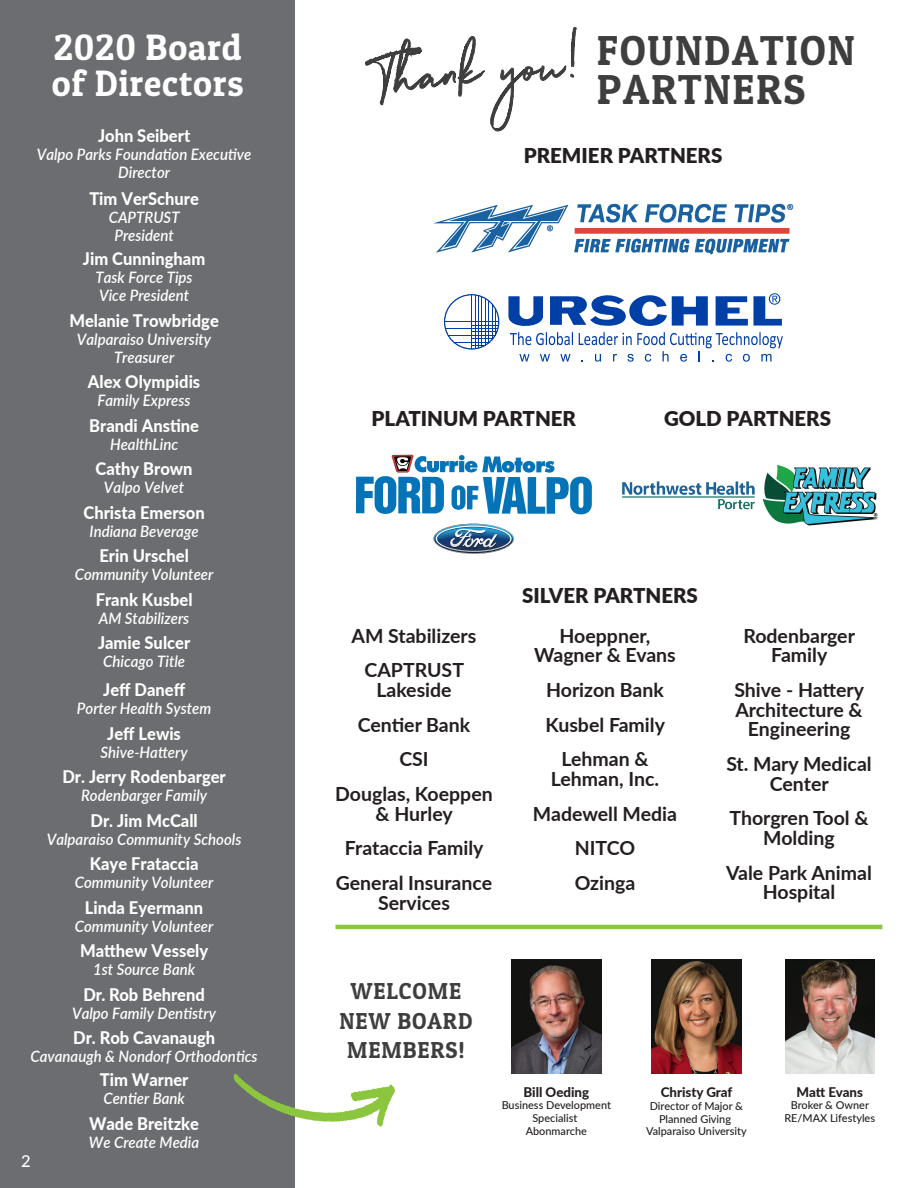
<style>
.page{position:relative;width:918px;height:1188px;background:#fff}
.page>*{position:absolute;margin:0;border:0;box-sizing:border-box;transform-origin:0 0}
.t1{font:62.1px "Northwell";color:#3e3e3f}
.t2{font:42px/38.2px "Patua One";letter-spacing:.04em;color:#3e3e3f}
.t3{font:36.9px/36.2px "Patua One";letter-spacing:.02em;color:#fff}
.t4{font:23.1px/29.4px "Patua One";letter-spacing:.04em;color:#3e3e3f;text-align:center}
.t5{font:900 20.4px "Lato";color:#231f20}
.t6{font:700 19.5px/34.7px "Lato";color:#231f20;text-align:center}
.t7{font:800 17.4px "Lato";color:#fff;scale:.95 1}
.t8{font:500 16.5px "Lato";color:#fff}
.t9{font:italic 600 15.75px/18px "Lato";color:#fff;text-align:center;scale:.95 1}
.t10{font:800 13.35px "Lato";color:#231f20}
.t11{font:500 10.95px/12.6px "Lato";color:#231f20;text-align:center}
</style>
<div class="page">
<div style="left:0;top:0;width:295px;height:1188px;background:#6c6d70"></div>
<img style="left:512px;top:959px;width:89px;height:115px">
<img style="left:652px;top:959px;width:89px;height:115px">
<img style="left:785px;top:959px;width:89px;height:115px">
<svg style="left:365px;top:27px;width:212px;height:104px"></svg>
<svg style="left:433px;top:524px;width:81px;height:30px"></svg>
<svg style="left:356px;top:455px;width:236px;height:59px"></svg>
<svg style="left:444px;top:294px;width:55px;height:56px"></svg>
<svg style="left:508px;top:293px;width:275px;height:69px"></svg>
<img style="left:762px;top:465px;width:116px;height:61px">
<svg style="left:233px;top:1074px;width:162px;height:53px"></svg>
<hr style="left:335px;top:925px;width:547px;height:4px;background:#8bc63e">
<svg style="left:574px;top:204px;width:219px;height:51px"></svg>
<svg style="left:434px;top:205px;width:134px;height:48px"></svg>
<img style="left:622px;top:481px;width:133px;height:29px">
<h3 class="t3" style="left:52px;top:28px;width:193px">2020 Board of Directors</h3>
<p class="t7" style="left:98px;top:123px;width:99px">John Seibert</p>
<p class="t9" style="left:37px;top:145px;width:227px">Valpo Parks Foundation Executive<br>Director</p>
<p class="t7" style="left:89px;top:186px;width:117px">Tim VerSchure</p>
<p class="t9" style="left:109px;top:208px;width:76px">CAPTRUST<br>President</p>
<p class="t7" style="left:83px;top:246px;width:130px">Jim Cunningham</p>
<p class="t9" style="left:96px;top:268px;width:104px;text-align:left">Task Force Tips<br>Vice President</p>
<p class="t7" style="left:69px;top:307px;width:159px">Melanie Trowbridge</p>
<p class="t9" style="left:77px;top:329px;width:143px">Valparaiso University<br>Treasurer</p>
<p class="t7" style="left:88px;top:369px;width:120px">Alex Olympidis</p>
<p class="t9" style="left:98px;top:391px;width:99px">Family Express</p>
<p class="t7" style="left:89px;top:412px;width:117px">Brandi Anstine</p>
<p class="t9" style="left:110px;top:434px;width:73px">HealthLinc</p>
<p class="t7" style="left:96px;top:456px;width:104px">Cathy Brown</p>
<p class="t9" style="left:104px;top:478px;width:86px">Valpo Velvet</p>
<p class="t7" style="left:84px;top:499px;width:129px">Christa Emerson</p>
<p class="t9" style="left:90px;top:521px;width:116px">Indiana Beverage</p>
<p class="t7" style="left:99px;top:543px;width:96px">Erin Urschel</p>
<p class="t9" style="left:75px;top:565px;width:147px">Community Volunteer</p>
<p class="t7" style="left:96px;top:586px;width:103px">Frank Kusbel</p>
<p class="t9" style="left:99px;top:608px;width:97px">AM Stabilizers</p>
<p class="t7" style="left:98px;top:630px;width:99px">Jamie Sulcer</p>
<p class="t9" style="left:103px;top:652px;width:88px">Chicago Title</p>
<p class="t7" style="left:103px;top:677px;width:88px">Jeff Daneff</p>
<p class="t9" style="left:77px;top:699px;width:143px">Porter Health System</p>
<p class="t7" style="left:107px;top:721px;width:79px">Jeff Lewis</p>
<p class="t9" style="left:101px;top:742px;width:93px">Shive-Hattery</p>
<p class="t7" style="left:62px;top:764px;width:174px">Dr. Jerry Rodenbarger</p>
<p class="t9" style="left:81px;top:786px;width:134px">Rodenbarger Family</p>
<p class="t7" style="left:91px;top:808px;width:114px">Dr. Jim McCall</p>
<p class="t9" style="left:47px;top:829px;width:206px">Valparaiso Community Schools</p>
<p class="t7" style="left:90px;top:851px;width:116px">Kaye Frataccia</p>
<p class="t9" style="left:75px;top:873px;width:147px">Community Volunteer</p>
<p class="t7" style="left:85px;top:895px;width:126px">Linda Eyermann</p>
<p class="t9" style="left:75px;top:916px;width:147px">Community Volunteer</p>
<p class="t7" style="left:80px;top:938px;width:136px">Matthew Vessely</p>
<p class="t9" style="left:93px;top:960px;width:109px">1st Source Bank</p>
<p class="t7" style="left:83px;top:982px;width:129px">Dr. Rob Behrend</p>
<p class="t9" style="left:72px;top:1003px;width:153px">Valpo Family Dentistry</p>
<p class="t7" style="left:73px;top:1025px;width:151px">Dr. Rob Cavanaugh</p>
<p class="t9" style="left:31px;top:1047px;width:241px">Cavanaugh &amp; Nondorf Orthodontics</p>
<p class="t7" style="left:100px;top:1067px;width:95px">Tim Warner</p>
<p class="t9" style="left:103px;top:1089px;width:87px">Centier Bank</p>
<p class="t7" style="left:89px;top:1111px;width:117px">Wade Breitzke</p>
<p class="t9" style="left:89px;top:1132px;width:118px">We Create Media</p>
<p class="t8" style="left:21px;top:1149px;width:11px">2</p>
<h1 class="t1" style="left:372px;top:33px;width:206px;rotate:-4deg">Thank you!</h1>
<h2 class="t2" style="left:597px;top:31px;width:260px">FOUNDATION<br>PARTNERS</h2>
<p class="t5" style="left:524px;top:140px;width:200px">PREMIER PARTNERS</p>
<p class="t5" style="left:372px;top:403px;width:206px">PLATINUM PARTNER</p>
<p class="t5" style="left:664px;top:403px;width:169px">GOLD PARTNERS</p>
<p class="t6" style="left:352px;top:618px;width:126px">AM Stabilizers<br>CAPTRUST</p>
<p class="t6" style="left:335px;top:672px;width:159px">Lakeside<br>Centier Bank<br>CSI<br>Douglas, Koeppen</p>
<p class="t6" style="left:336px;top:796px;width:158px">&amp; Hurley<br>Frataccia Family<br>General Insurance</p>
<p class="t6" style="left:378px;top:885px;width:73px">Services</p>
<p class="t5" style="left:522px;top:580px;width:177px">SILVER PARTNERS</p>
<p class="t6" style="left:534px;top:625px;width:143px;line-height:19.6px">Hoeppner,<br>Wagner &amp; Evans</p>
<p class="t6" style="left:546px;top:672px;width:121px">Horizon Bank<br>Kusbel Family<br>Lehman &amp;</p>
<p class="t6" style="left:533px;top:761px;width:146px">Lehman, Inc.<br>Madewell Media<br>NITCO<br>Ozinga</p>
<p class="t6" style="left:744px;top:625px;width:113px;line-height:19.6px">Rodenbarger<br>Family</p>
<p class="t6" style="left:734px;top:679px;width:131px;line-height:19.6px">Shive - Hattery<br>Architecture &amp;<br>Engineering</p>
<p class="t6" style="left:726px;top:753px;width:147px;line-height:19.6px">St. Mary Medical<br>Center</p>
<p class="t6" style="left:729px;top:808px;width:141px;line-height:19.6px">Thorgren Tool &amp;<br>Molding</p>
<p class="t6" style="left:726px;top:862px;width:147px;line-height:19.6px">Vale Park Animal<br>Hospital</p>
<h3 class="t4" style="left:339px;top:976px;width:135px">WELCOME<br>NEW BOARD<br>MEMBERS!</h3>
<p class="t10" style="left:524px;top:1082px;width:67px">Bill Oeding</p>
<p class="t11" style="left:502px;top:1099px;width:111px">Business Development<br>Specialist<br>Abonmarche</p>
<p class="t10" style="left:661px;top:1083px;width:73px">Christy Graf</p>
<p class="t11" style="left:646px;top:1099px;width:102px">Director of Major &amp;<br>Planned Giving<br>Valparaiso University</p>
<p class="t10" style="left:797px;top:1082px;width:68px">Matt Evans</p>
<p class="t11" style="left:784px;top:1098px;width:92px">Broker &amp; Owner<br>RE/MAX Lifestyles</p>
</div>
